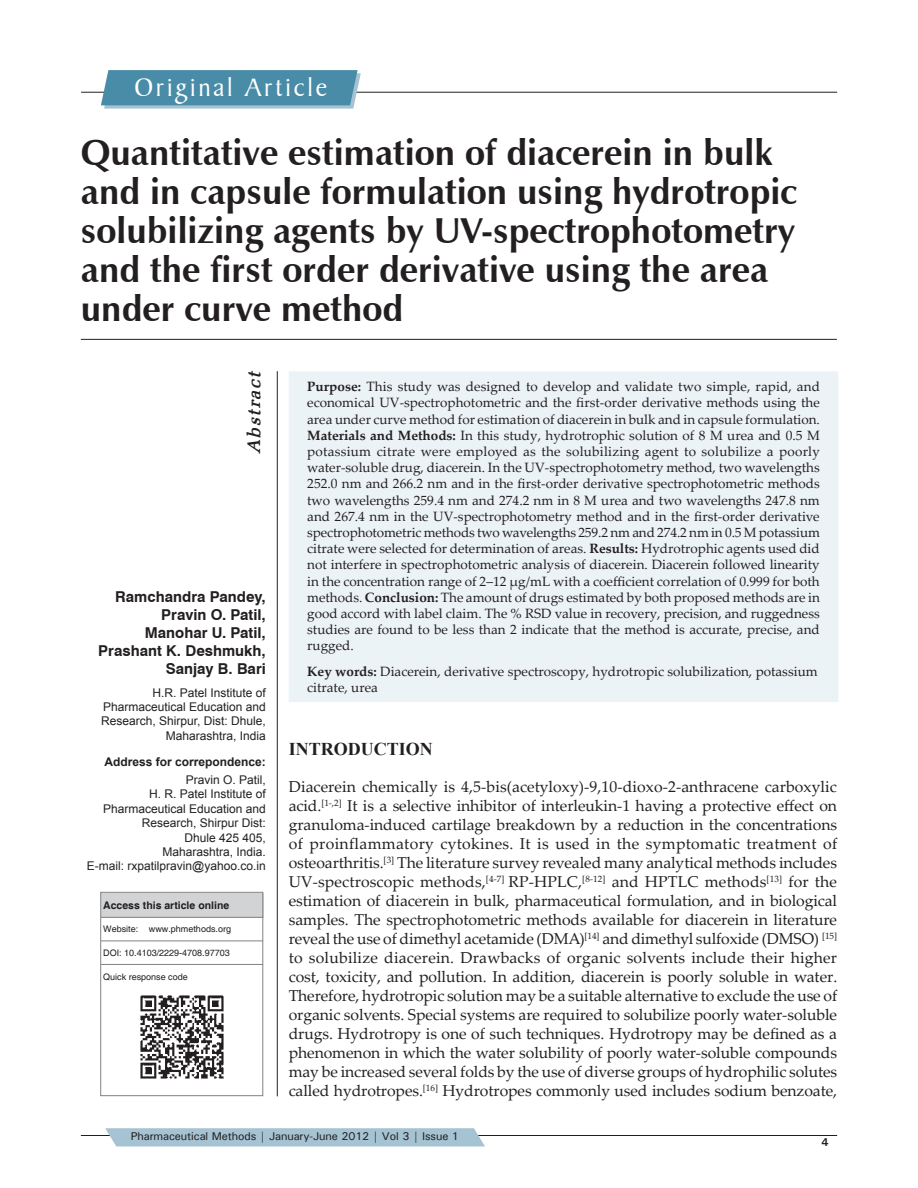
<style>
.page{position:relative;width:918px;height:1188px;background:#fff}
.page>*{position:absolute;margin:0;border:0;box-sizing:border-box;transform-origin:0 0}
.t1{font:700 36px/39px "Zapf Humanist 601 BT";color:#231f20}
.t2{font:27px "Baker Signet BT";letter-spacing:.1em;color:#fff}
.t3{font:700 18px "Times New Roman";color:#231f20}
.t4{font:italic 700 18px "Bid Roman";color:#231f20}
.t5{font:15.75px/19px "Palatino Linotype";letter-spacing:-.005em;color:#231f20;text-align:justify}
.t6{font:700 15px/18px "Swiss 721 BT";color:#231f20;text-align:right}
.t7{font:13.5px/16.2px "Palatino Linotype";color:#231f20;text-align:justify}
.t8{font:12px/14.4px "Arial";color:#231f20;text-align:right}
.t9{font:700 12px "Arial";color:#231f20}
.t10{font:500 11.25px "Univers";letter-spacing:-.01em;color:#231f20}
.t11{font:700 11.25px "Univers";color:#231f20}
.t12{font:700 10.5px "Helvetica";color:#231f20}
.t13{font:9px "Helvetica";color:#231f20}
.s1{font-weight:700}
</style>
<div class="page">
<hr style="left:81px;top:1135px;width:756px;height:1px;background:#231f20">
<svg style="left:105px;top:1128px;width:380px;height:18px;background:#a8c5d3"></svg>
<hr style="left:81px;top:339px;width:756px;height:1px;background:#231f20">
<div style="left:289px;top:372px;width:549px;height:329px;background:#ecf3f6"></div>
<div style="left:289px;top:371px;width:549px;height:331px;border:2px solid #ecf3f6"></div>
<hr style="left:81px;top:92px;width:756px;height:1px;background:#231f20">
<svg style="left:101px;top:70px;width:260px;height:39px;background:#5895ae"></svg>
<hr style="left:277px;top:371px;width:1px;height:725px;background:#231f20">
<div style="left:101px;top:893px;width:162px;height:24px;background:#d1d3d4"></div>
<hr style="left:101px;top:917px;width:46px;height:1px;background:#808285">
<hr style="left:147px;top:917px;width:116px;height:1px;background:#808285">
<hr style="left:101px;top:941px;width:46px;height:1px;background:#808285">
<hr style="left:147px;top:941px;width:116px;height:1px;background:#808285">
<hr style="left:101px;top:964px;width:46px;height:1px;background:#808285">
<hr style="left:147px;top:964px;width:116px;height:1px;background:#808285">
<img style="left:140px;top:995px;width:84px;height:84px">
<div style="left:100px;top:892px;width:163px;height:204px;border:1px solid #808285"></div>
<h2 class="t2" style="left:135px;top:71px;width:194px">Original Article</h2>
<h1 class="t1" style="left:81px;top:133px;width:718px">Quantitative estimation of diacerein in bulk and in capsule formulation using hydrotropic solubilizing agents by UV-spectrophotometry and the first order derivative using the area under curve method</h1>
<h3 class="t4" style="left:239px;top:452px;width:82px;rotate:-90deg">Abstract</h3>
<p class="t6" style="left:98px;top:587px;width:169px">Ramchandra Pandey,<br>Pravin O. Patil,<br>Manohar U. Patil,<br>Prashant K. Deshmukh,<br>Sanjay B. Bari</p>
<p class="t8" style="left:101px;top:685px;width:166px">H.R. Patel Institute of<br>Pharmaceutical Education and<br>Research, Shirpur, Dist: Dhule,<br>Maharashtra, India</p>
<p class="t9" style="left:105px;top:754px;width:163px">Address for correpondence:</p>
<p class="t8" style="left:87px;top:773px;width:180px">Pravin O. Patil,<br>H. R. Patel Institute of<br>Pharmaceutical Education and<br>Research, Shirpur Dist:<br>Dhule 425 405,<br>Maharashtra, India.<br>E-mail: rxpatilpravin@yahoo.co.in</p>
<p class="t12" style="left:103px;top:899px;width:128px">Access this article online</p>
<p class="t13" style="left:103px;top:924px;width:129px">Website: www.phmethods.org</p>
<p class="t13" style="left:103px;top:948px;width:128px">DOI: 10.4103/2229-4708.97703</p>
<p class="t13" style="left:103px;top:971px;width:86px">Quick response code</p>
<p class="t7" style="left:307px;top:378px;width:514px"><span class="s1">Purpose:</span> This study was designed to develop and validate two simple, rapid, and economical UV-spectrophotometric and the first-order derivative methods using the area under curve method for estimation of diacerein in bulk and in capsule formulation.<br><span class="s1">Materials and Methods:</span> In this study, hydrotrophic solution of 8 M urea and 0.5 M potassium citrate were employed as the solubilizing agent to solubilize a poorly water-soluble drug, diacerein. In the UV-spectrophotometry method, two wavelengths 252.0 nm and 266.2 nm and in the first-order derivative spectrophotometric methods two wavelengths 259.4 nm and 274.2 nm in 8 M urea and two wavelengths 247.8 nm and 267.4 nm in the UV-spectrophotometry method and in the first-order derivative spectrophotometric methods two wavelengths 259.2 nm and 274.2 nm in 0.5 M potassium citrate were selected for determination of areas. <span class="s1">Results:</span> Hydrotrophic agents used did not interfere in spectrophotometric analysis of diacerein. Diacerein followed linearity in the concentration range of 2–12 µg/mL with a coefficient correlation of 0.999 for both methods. <span class="s1">Conclusion:</span> The amount of drugs estimated by both proposed methods are in good accord with label claim. The % RSD value in recovery, precision, and ruggedness studies are found to be less than 2 indicate that the method is accurate, precise, and rugged.</p>
<p class="t7" style="left:307px;top:662px;width:512px"><span class="s1">Key words:</span> Diacerein, derivative spectroscopy, hydrotropic solubilization, potassium citrate, urea</p>
<h3 class="t3" style="left:289px;top:737px;width:145px">INTRODUCTION</h3>
<p class="t5" style="left:289px;top:776px;width:550px">Diacerein chemically is 4,5-bis(acetyloxy)-9,10-dioxo-2-anthracene carboxylic acid.<sup>[1-,2]</sup> It is a selective inhibitor of interleukin-1 having a protective effect on granuloma-induced cartilage breakdown by a reduction in the concentrations of proinflammatory cytokines. It is used in the symptomatic treatment of osteoarthritis.<sup>[3]</sup> The literature survey revealed many analytical methods includes UV-spectroscopic methods,<sup>[4-7]</sup> RP-HPLC,<sup>[8-12]</sup> and HPTLC methods<sup>[13]</sup> for the estimation of diacerein in bulk, pharmaceutical formulation, and in biological samples. The spectrophotometric methods available for diacerein in literature reveal the use of dimethyl acetamide (DMA)<sup>[14]</sup> and dimethyl sulfoxide (DMSO) <sup>[15] </sup>to solubilize diacerein. Drawbacks of organic solvents include their higher cost, toxicity, and pollution. In addition, diacerein is poorly soluble in water.<br>Therefore, hydrotropic solution may be a suitable alternative to exclude the use of organic solvents. Special systems are required to solubilize poorly water‐soluble drugs. Hydrotropy is one of such techniques. Hydrotropy may be defined as a phenomenon in which the water solubility of poorly water-soluble compounds may be increased several folds by the use of diverse groups of hydrophilic solutes called hydrotropes.<sup>[16]</sup> Hydrotropes commonly used includes sodium benzoate,</p>
<p class="t10" style="left:131px;top:1129px;width:330px">Pharmaceutical Methods | January-June 2012 | Vol 3 | Issue 1</p>
<p class="t11" style="left:822px;top:1135px;width:9px">4</p>
</div>
